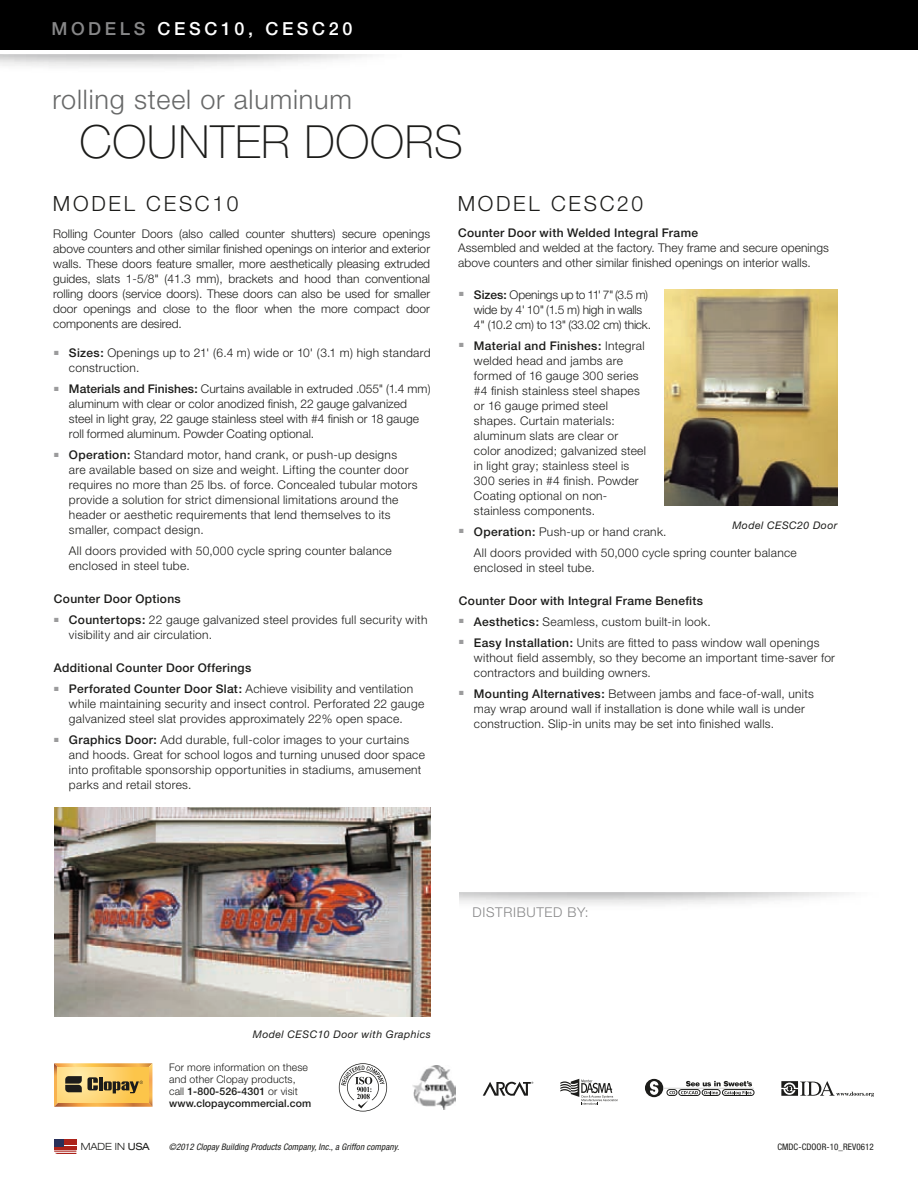
<style>
.page{position:relative;width:918px;height:1188px;background:#fff}
.page>*{position:absolute;margin:0;border:0;box-sizing:border-box;transform-origin:0 0}
.t1{font:100 45.75px "Helvetica Neue";letter-spacing:.015em;color:#1c1c1a}
.t2{font:300 27px "Helvetica Neue";letter-spacing:.03em;color:#686969}
.t3{font:300 21px "Helvetica Neue";letter-spacing:.13em;color:#1c1c1a}
.t4{font:500 18px "Helvetica Neue";letter-spacing:.2em;color:#fff}
.t5{font:300 13.5px "Helvetica Neue";letter-spacing:.05em;color:#878788}
.t6{font:300 12px/15px "Helvetica Neue";letter-spacing:.025em;color:#1c1c1a}
.t7{font:300 12px/15px "Helvetica Neue";letter-spacing:.005em;color:#1c1c1a}
.t8{font:500 12px "Helvetica Neue";letter-spacing:.025em;color:#1c1c1a}
.t9{font:300 12px/15px "Helvetica Neue";letter-spacing:-.02em;color:#1c1c1a}
.t10{font:300 10.5px/12px "Helvetica Neue";letter-spacing:.01em;color:#1c1c1a}
.t11{font:italic 10.5px "Helvetica Neue";letter-spacing:.04em;color:#1c1c1a}
.t12{font:300 expanded 9.9px "Helvetica Neue";color:#1c1c1a}
.t13{font:italic condensed 9px "Helvetica Neue";letter-spacing:.01em;color:#1c1c1a}
.t14{font:condensed 9px "Helvetica Neue";letter-spacing:.01em;color:#1c1c1a}
.s1{color:#878788}
.s2{font-weight:500}
.s3{font-weight:400}
</style>
<div class="page">
<div style="left:0;top:0;width:918px;height:53px;background:#000"></div>
<hr style="left:0;top:51px;width:918px;height:3px;background:#fff">
<img style="left:665px;top:290px;width:172px;height:216px">
<img style="left:55px;top:807px;width:376px;height:210px">
<svg style="left:483px;top:1082px;width:50px;height:14px"></svg>
<svg style="left:560px;top:1079px;width:58px;height:26px"></svg>
<svg style="left:781px;top:1081px;width:93px;height:16px"></svg>
<svg style="left:645px;top:1079px;width:110px;height:18px"></svg>
<img style="left:412px;top:1065px;width:44px;height:45px">
<svg style="left:339px;top:1063px;width:48px;height:49px"></svg>
<svg style="left:54px;top:1139px;width:23px;height:15px"></svg>
<div style="left:54px;top:1139px;width:9px;height:8px;background:#29305a"></div>
<svg style="left:54px;top:1063px;width:98px;height:44px;background:#d8ae5c"></svg>
<h3 class="t4" style="left:51px;top:18px;width:303px"><span class="s1">MODELS</span> CESC10, CESC20</h3>
<h2 class="t2" style="left:52px;top:83px;width:301px">rolling steel or aluminum</h2>
<h1 class="t1" style="left:80px;top:116px;width:385px">COUNTER DOORS</h1>
<h3 class="t3" style="left:53px;top:191px;width:187px">MODEL CESC10</h3>
<h3 class="t3" style="left:458px;top:191px;width:187px">MODEL CESC20</h3>
<p class="t6" style="left:53px;top:226px;width:378px;text-align:justify">Rolling Counter Doors (also called counter shutters) secure openings above counters and other similar finished openings on interior and exterior walls. These doors feature smaller, more aesthetically pleasing extruded guides, slats 1-5/8" (41.3 mm), brackets and hood than conventional rolling doors (service doors). These doors can also be used for smaller door openings and close to the floor when the more compact door components are desired.</p>
<p class="t8" style="left:458px;top:226px;width:241px">Counter Door with Welded Integral Frame</p>
<p class="t7" style="left:458px;top:240px;width:372px">Assembled and welded at the factory. They frame and secure openings above counters and other similar finished openings on interior walls.</p>
<p class="t9" style="left:474px;top:287px;width:179px;text-indent:-15px"><sup>■</sup> <span class="s2">Sizes:</span> Openings up to 11' 7" (3.5 m) wide by 4' 10" (1.5 m) high in walls<br>4" (10.2 cm) to 13" (33.02 cm) thick.</p>
<p class="t6" style="left:474px;top:338px;width:174px;text-indent:-15px"><sup>■</sup> <span class="s2">Material and Finishes:</span> Integral welded head and jambs are formed of 16 gauge 300 series #4 finish stainless steel shapes or 16 gauge primed steel shapes. Curtain materials: aluminum slats are clear or color anodized; galvanized steel in light gray; stainless steel is<br>300 series in #4 finish. Powder<br>Coating optional on non&shy;stainless components.</p>
<p class="t6" style="left:474px;top:521px;width:324px;line-height:21px;text-indent:-15px"><sup>■</sup> <span class="s2">Operation:</span> Push-up or hand crank.<br>All doors provided with 50,000 cycle spring counter balance</p>
<p class="t6" style="left:474px;top:560px;width:122px">enclosed in steel tube.</p>
<p class="t8" style="left:459px;top:593px;width:245px">Counter Door with Integral Frame Benefits</p>
<p class="t6" style="left:459px;top:614px;width:253px"><sup>■</sup> <span class="s2">Aesthetics:</span> Seamless, custom built-in look.</p>
<p class="t6" style="left:474px;top:635px;width:363px;text-indent:-15px"><sup>■</sup> <span class="s2">Easy Installation:</span> Units are fitted to pass window wall openings without field assembly, so they become an important time-saver for contractors and building owners.</p>
<p class="t6" style="left:474px;top:686px;width:341px;text-indent:-15px"><sup>■</sup> <span class="s2">Mounting Alternatives:</span> Between jambs and face-of-wall, units may wrap around wall if installation is done while wall is under construction. Slip-in units may be set into finished walls.</p>
<p class="t6" style="left:69px;top:345px;width:363px;text-indent:-15px"><sup>■</sup> <span class="s2">Sizes:</span> Openings up to 21' (6.4 m) wide or 10' (3.1 m) high standard construction.</p>
<p class="t7" style="left:69px;top:381px;width:363px;text-indent:-15px"><sup>■</sup> <span class="s2">Materials and Finishes:</span> Curtains available in extruded .055" (1.4 mm) aluminum with clear or color anodized finish, 22 gauge galvanized steel in light gray, 22 gauge stainless steel with #4 finish or 18 gauge roll formed aluminum. Powder Coating optional.</p>
<p class="t6" style="left:69px;top:447px;width:350px;text-indent:-15px"><sup>■</sup> <span class="s2">Operation:</span> Standard motor, hand crank, or push-up designs<br>are available based on size and weight. Lifting the counter door requires no more than 25 lbs. of force. Concealed tubular motors provide a solution for strict dimensional limitations around the header or aesthetic requirements that lend themselves to its smaller, compact design.</p>
<p class="t6" style="left:69px;top:543px;width:324px">All doors provided with 50,000 cycle spring counter balance enclosed in steel tube.</p>
<p class="t8" style="left:54px;top:592px;width:128px">Counter Door Options</p>
<p class="t6" style="left:69px;top:612px;width:360px;text-indent:-15px"><sup>■</sup> <span class="s2">Countertops:</span> 22 gauge galvanized steel provides full security with visibility and air circulation.</p>
<p class="t8" style="left:54px;top:661px;width:199px">Additional Counter Door Offerings</p>
<p class="t6" style="left:69px;top:681px;width:357px;text-indent:-15px"><sup>■</sup> <span class="s2">Perforated Counter Door Slat:</span> Achieve visibility and ventilation while maintaining security and insect control. Perforated 22 gauge galvanized steel slat provides approximately 22% open space.</p>
<p class="t6" style="left:69px;top:732px;width:358px;text-indent:-15px"><sup>■</sup> <span class="s2">Graphics Door:</span> Add durable, full-color images to your curtains and hoods. Great for school logos and turning unused door space into profitable sponsorship opportunities in stadiums, amusement parks and retail stores.</p>
<p class="t11" style="left:732px;top:519px;width:106px">Model CESC20 Door</p>
<p class="t5" style="left:472px;top:904px;width:118px">DISTRIBUTED BY:</p>
<p class="t11" style="left:253px;top:1028px;width:180px">Model CESC10 Door with Graphics</p>
<p class="t10" style="left:169px;top:1061px;width:144px">For more information on these and other Clopay products, call <span class="s2">1-800-526-4301</span> or visit <span class="s2">www.clopaycommercial.com</span></p>
<p class="t12" style="left:81px;top:1141px;width:71px">MADE IN <span class="s3">USA</span></p>
<p class="t13" style="left:169px;top:1142px;width:232px">©2012 Clopay Building Products Company, Inc., a Griffon company.</p>
<p class="t14" style="left:777px;top:1142px;width:98px">CMDC-CDOOR-10_REV0612</p>
</div>
